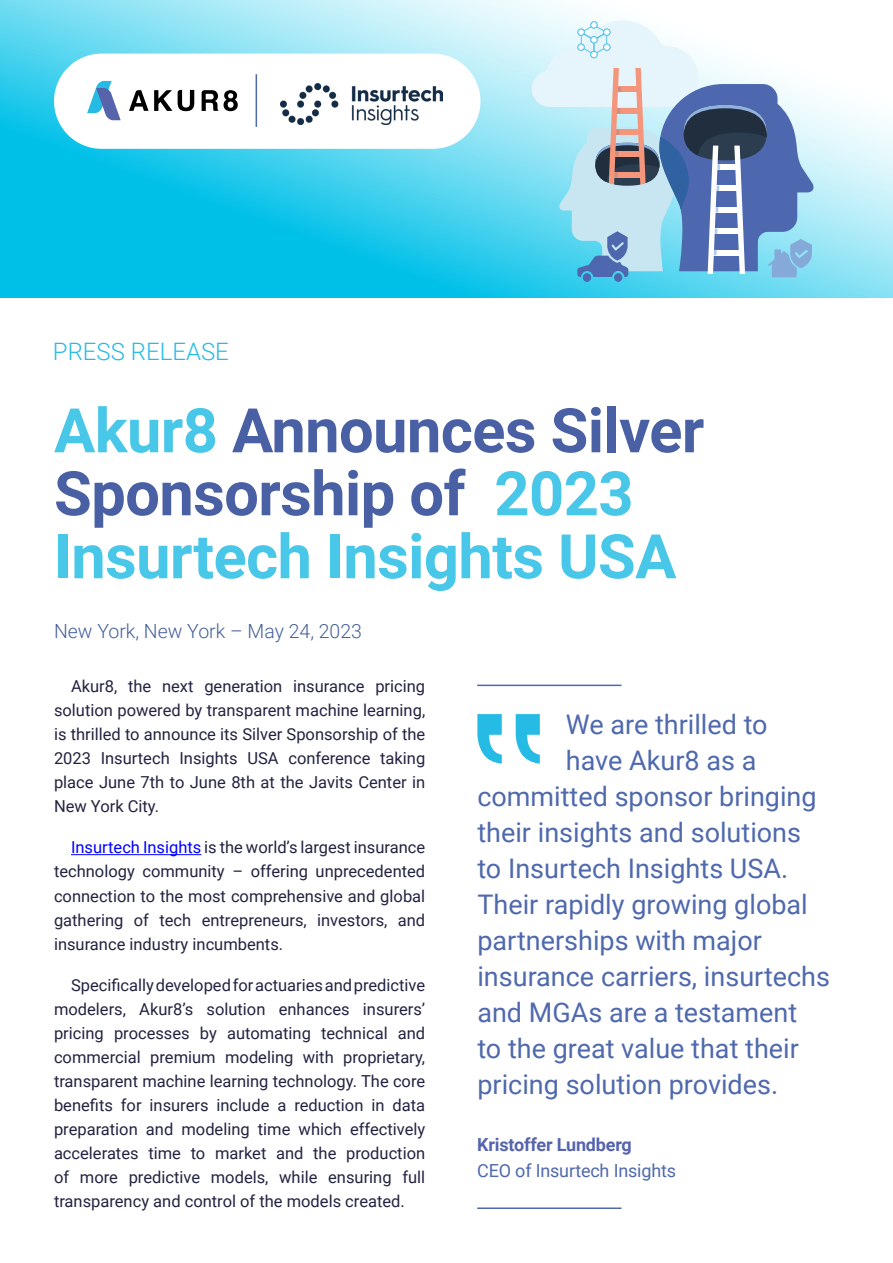
<style>
.page{position:relative;width:893px;height:1263px;background:#fff}
.page>*{position:absolute;margin:0;border:0;box-sizing:border-box;transform-origin:0 0}
.t1{font:700 61.5px/63px "Roboto";letter-spacing:-.01em;color:#49c7e9}
.t2{font:27px "Roboto";color:#4f69ad}
.t3{font:300 24px "Roboto";color:#26bbe4}
.t4{font:300 19.5px "Roboto";color:#45609a}
.t5{font:18px "Roboto";letter-spacing:-.01em;color:#4f69ad}
.t6{font:700 18px "Roboto";letter-spacing:-.01em;color:#5664ac}
.t7{font:16.5px/24px "Roboto";color:#222341;text-align:justify}
.s1{color:#4a60a4}
.s2{color:#00f}
</style>
<div class="page">
<svg style="left:0;top:0;width:893px;height:298px;background:#60d7f0"></svg>
<svg style="left:531px;top:20px;width:284px;height:262px"></svg>
<hr style="left:71px;top:854px;width:130px;height:1px;background:#00f">
<svg style="left:477px;top:714px;width:63px;height:50px"></svg>
<div style="left:54px;top:54px;width:426px;height:95px;background:#fff;border-radius:48px"></div>
<svg style="left:202px;top:90px;width:16px;height:21px"></svg>
<svg style="left:224px;top:90px;width:14px;height:21px"></svg>
<svg style="left:70px;top:55px;width:124px;height:65px"></svg>
<hr style="left:256px;top:74px;width:1px;height:53px;background:#5168af">
<img style="left:281px;top:83px;width:161px;height:41px">
<hr style="left:477px;top:685px;width:144px;height:1px;background:#5168af">
<hr style="left:477px;top:1207px;width:144px;height:2px;background:#5168af">
<h3 class="t3" style="left:53px;top:335px;width:177px">PRESS RELEASE</h3>
<h1 class="t1" style="left:54px;top:397px;width:652px">Akur8 <span class="s1">Announces Silver<br>Sponsorship of</span> 2023<br>Insurtech Insights USA</h1>
<p class="t4" style="left:54px;top:618px;width:310px">New York, New York – May 24, 2023</p>
<p class="t7" style="left:54px;top:674px;width:373px;text-indent:17px">Akur8, the next generation insurance pricing solution powered by transparent machine learning, is thrilled to announce its Silver Sponsorship of the 2023 Insurtech Insights USA conference taking place June 7th to June 8th at the Javits Center in New York City.</p>
<p class="t7" style="left:54px;top:835px;width:373px;text-indent:17px"><span class="s2">Insurtech Insights</span> is the world’s largest insurance technology community – offering unprecedented connection to the most comprehensive and global gathering of tech entrepreneurs, investors, and insurance industry incumbents.</p>
<p class="t7" style="left:54px;top:972px;width:373px;text-indent:17px">Specifically developed for actuaries and predictive modelers, Akur8’s solution enhances insurers’ pricing processes by automating technical and commercial premium modeling with proprietary, transparent machine learning technology. The core benefits for insurers include a reduction in data preparation and modeling time which effectively accelerates time to market and the production of more predictive models, while ensuring full transparency and control of the models created.</p>
<h2 class="t2" style="left:566px;top:706px;width:203px">We are thrilled to</h2>
<h2 class="t2" style="left:566px;top:742px;width:192px">have Akur8 as a</h2>
<h2 class="t2" style="left:477px;top:778px;width:341px">committed sponsor bringing</h2>
<h2 class="t2" style="left:477px;top:814px;width:325px">their insights and solutions</h2>
<h2 class="t2" style="left:477px;top:850px;width:312px">to Insurtech Insights USA.</h2>
<h2 class="t2" style="left:477px;top:886px;width:332px">Their rapidly growing global</h2>
<h2 class="t2" style="left:477px;top:922px;width:286px">partnerships with major</h2>
<h2 class="t2" style="left:477px;top:958px;width:354px">insurance carriers, insurtechs</h2>
<h2 class="t2" style="left:477px;top:994px;width:321px">and MGAs are a testament</h2>
<h2 class="t2" style="left:477px;top:1030px;width:323px">to the great value that their</h2>
<h2 class="t2" style="left:477px;top:1066px;width:302px">pricing solution provides.</h2>
<p class="t6" style="left:477px;top:1132px;width:156px">Kristoffer Lundberg</p>
<p class="t5" style="left:477px;top:1157px;width:200px">CEO of Insurtech Insights</p>
</div>
